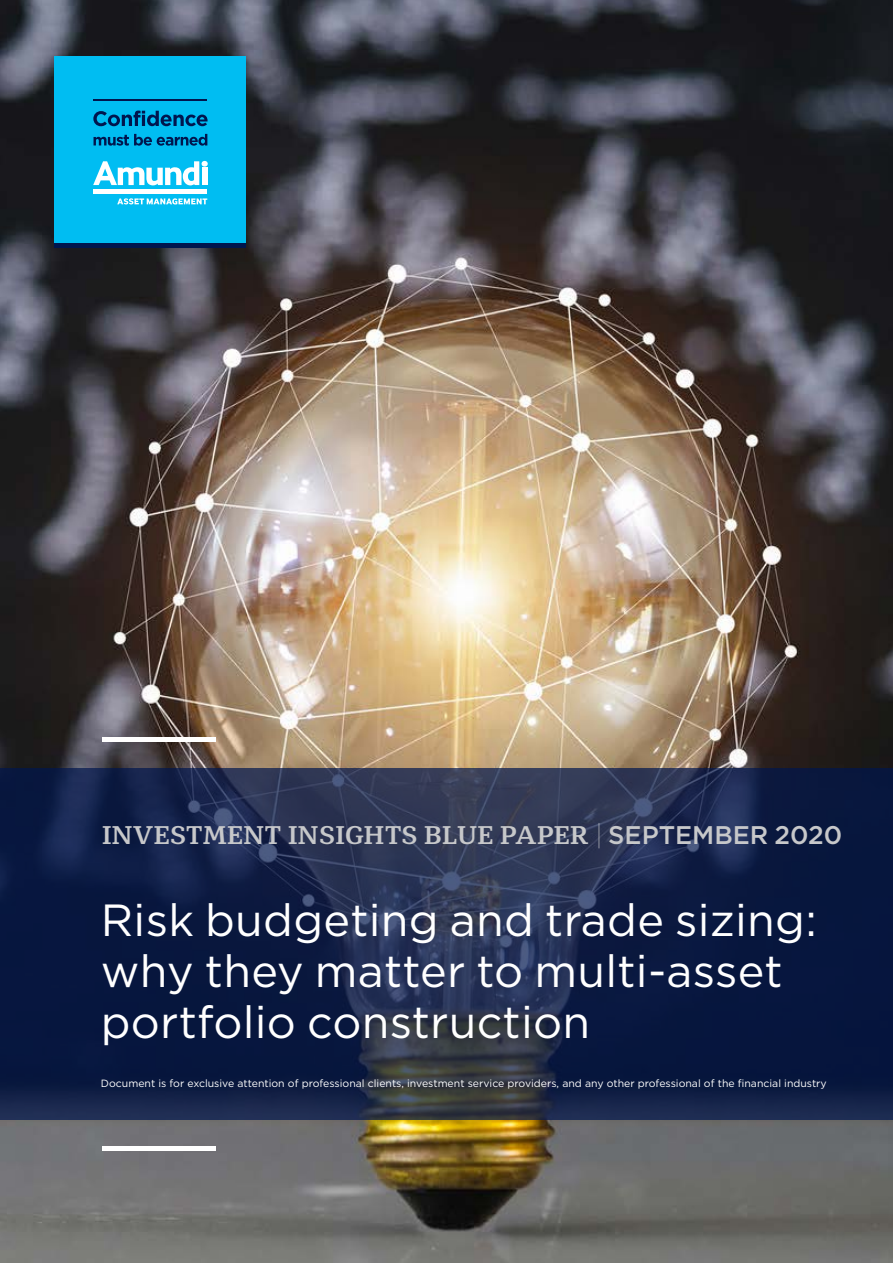
<style>
.page{position:relative;width:893px;height:1263px;background:#fff}
.page>*{position:absolute;margin:0;border:0;box-sizing:border-box;transform-origin:0 0}
.t1{font:45px/51px "Gotham";letter-spacing:.005em;color:#fff}
.t2{font:700 25.5px "Mediator Serif";letter-spacing:.01em;color:#c7c8ca}
.t3{font:10.5px "Gotham";color:#fff}
.s1{font-weight:100}
.s2{font-family:"Gotham";font-weight:500}
</style>
<div class="page">
<img style="left:0;top:0;width:893px;height:1263px">
<svg style="left:0;top:768px;width:893px;height:351px;background:#172347"></svg>
<div style="left:55px;top:56px;width:191px;height:192px;background:#00bdf2"></div>
<div style="left:55px;top:243px;width:191px;height:5px;background:#00164e"></div>
<hr style="left:93px;top:190px;width:114px;height:4px;background:#fff">
<svg style="left:93px;top:161px;width:115px;height:25px"></svg>
<div style="left:202px;top:168px;width:5px;height:17px;background:#fff"></div>
<svg style="left:117px;top:198px;width:90px;height:7px"></svg>
<hr style="left:94px;top:99px;width:113px;height:2px;background:#00164e">
<svg style="left:93px;top:111px;width:115px;height:15px"></svg>
<svg style="left:94px;top:134px;width:113px;height:12px"></svg>
<div style="left:102px;top:1146px;width:114px;height:5px;background:#fff"></div>
<div style="left:102px;top:737px;width:114px;height:5px;background:#fff"></div>
<h2 class="t2" style="left:102px;top:819px;width:742px">INVESTMENT INSIGHTS BLUE PAPER <span class="s1">|</span> <span class="s2">SEPTEMBER 2020</span></h2>
<h1 class="t1" style="left:101px;top:893px;width:717px">Risk budgeting and trade sizing: why they matter to multi-asset portfolio construction</h1>
<p class="t3" style="left:101px;top:1077px;width:727px">Document is for exclusive attention of professional clients, investment service providers, and any other professional of the financial industry</p>
</div>
